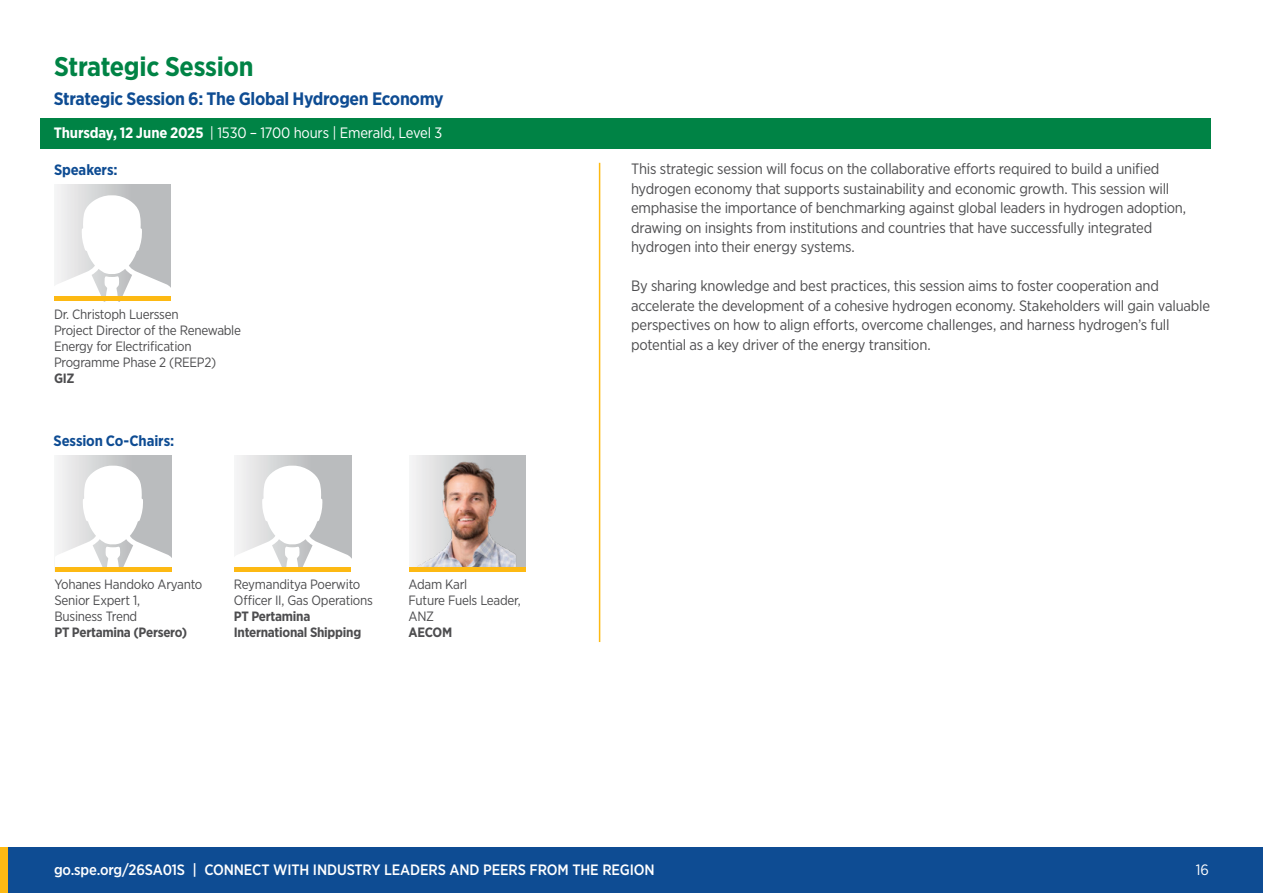
<style>
.page{position:relative;width:1263px;height:893px;background:#fff}
.page>*{position:absolute;margin:0;border:0;box-sizing:border-box;transform-origin:0 0}
.t1{font:700 27px "Gotham Narrow";letter-spacing:-.01em;color:#008345}
.t2{font:700 18px "Gotham Narrow";letter-spacing:-.02em;color:#0e4c93}
.t3{font:15px/19.5px "Gotham Narrow";letter-spacing:-.015em;color:#4d4d4f}
.t4{font:500 15px "Gotham Narrow";letter-spacing:-.01em;color:#fff}
.t5{font:15px "Gotham Narrow";letter-spacing:-.015em;color:#fff}
.t6{font:700 15px "Gotham Narrow";letter-spacing:-.01em;color:#0e4c93}
.t7{font:13.5px/16.2px "Gotham Narrow";letter-spacing:-.02em;color:#4d4d4f}
.t8{font:700 13.5px/16.2px "Gotham Narrow";letter-spacing:-.02em;color:#4d4d4f}
.s1{font-weight:700}
</style>
<div class="page">
<div style="left:0;top:847px;width:1263px;height:46px;background:#0e4c93"></div>
<div style="left:0;top:847px;width:7px;height:46px;background:#fdb913"></div>
<div style="left:40px;top:118px;width:1170px;height:31px;background:#008345"></div>
<div style="left:55px;top:455px;width:117px;height:116px;background:linear-gradient(to right,#efeff0,#adafb1)"></div>
<svg style="left:55px;top:466px;width:117px;height:101px"></svg>
<hr style="left:55px;top:567px;width:117px;height:4px;background:#fdb913">
<div style="left:234px;top:455px;width:117px;height:116px;background:linear-gradient(to right,#f0f0f0,#adafb1)"></div>
<svg style="left:234px;top:466px;width:117px;height:101px"></svg>
<hr style="left:234px;top:567px;width:117px;height:4px;background:#fdb913">
<img style="left:410px;top:455px;width:116px;height:112px">
<hr style="left:409px;top:567px;width:117px;height:4px;background:#fdb913">
<hr style="left:599px;top:163px;width:1px;height:479px;background:#fdb913">
<div style="left:54px;top:185px;width:117px;height:116px;background:linear-gradient(to right,#efefef,#acafb1)"></div>
<svg style="left:54px;top:195px;width:117px;height:102px"></svg>
<hr style="left:54px;top:297px;width:117px;height:4px;background:#fdb913">
<h1 class="t1" style="left:54px;top:49px;width:201px">Strategic Session</h1>
<p class="t2" style="left:54px;top:87px;width:391px">Strategic Session 6: The Global Hydrogen Economy</p>
<p class="t5" style="left:54px;top:124px;width:390px"><span class="s1">Thursday, 12 June 2025</span> | 1530 – 1700 hours | Emerald, Level 3</p>
<p class="t6" style="left:54px;top:160px;width:65px">Speakers:</p>
<p class="t7" style="left:54px;top:305px;width:189px">Dr. Christoph Luerssen<br>Project Director of the Renewable<br>Energy for Electrification<br>Programme Phase 2 (REEP2)</p>
<p class="t8" style="left:54px;top:370px;width:22px">GIZ</p>
<p class="t6" style="left:54px;top:431px;width:122px">Session Co-Chairs:</p>
<p class="t7" style="left:54px;top:576px;width:149px">Yohanes Handoko Aryanto<br>Senior Expert 1,<br>Business Trend</p>
<p class="t8" style="left:54px;top:624px;width:134px">PT Pertamina (Persero)</p>
<p class="t7" style="left:234px;top:576px;width:140px">Reymanditya Poerwito<br>Officer II, Gas Operations</p>
<p class="t8" style="left:234px;top:608px;width:129px">PT Pertamina<br>International Shipping</p>
<p class="t7" style="left:409px;top:576px;width:114px">Adam Karl<br>Future Fuels Leader,<br>ANZ</p>
<p class="t8" style="left:409px;top:624px;width:45px">AECOM</p>
<p class="t3" style="left:631px;top:159px;width:557px">This strategic session will focus on the collaborative efforts required to build a unified hydrogen economy that supports sustainability and economic growth. This session will emphasise the importance of benchmarking against global leaders in hydrogen adoption, drawing on insights from institutions and countries that have successfully integrated hydrogen into their energy systems.</p>
<p class="t3" style="left:631px;top:276px;width:580px">By sharing knowledge and best practices, this session aims to foster cooperation and accelerate the development of a cohesive hydrogen economy. Stakeholders will gain valuable perspectives on how to align efforts, overcome challenges, and harness hydrogen’s full potential as a key driver of the energy transition.</p>
<p class="t4" style="left:54px;top:860px;width:602px">go.spe.org/26SA01S | CONNECT WITH INDUSTRY LEADERS AND PEERS FROM THE REGION</p>
<p class="t5" style="left:1196px;top:861px;width:15px">16</p>
</div>
